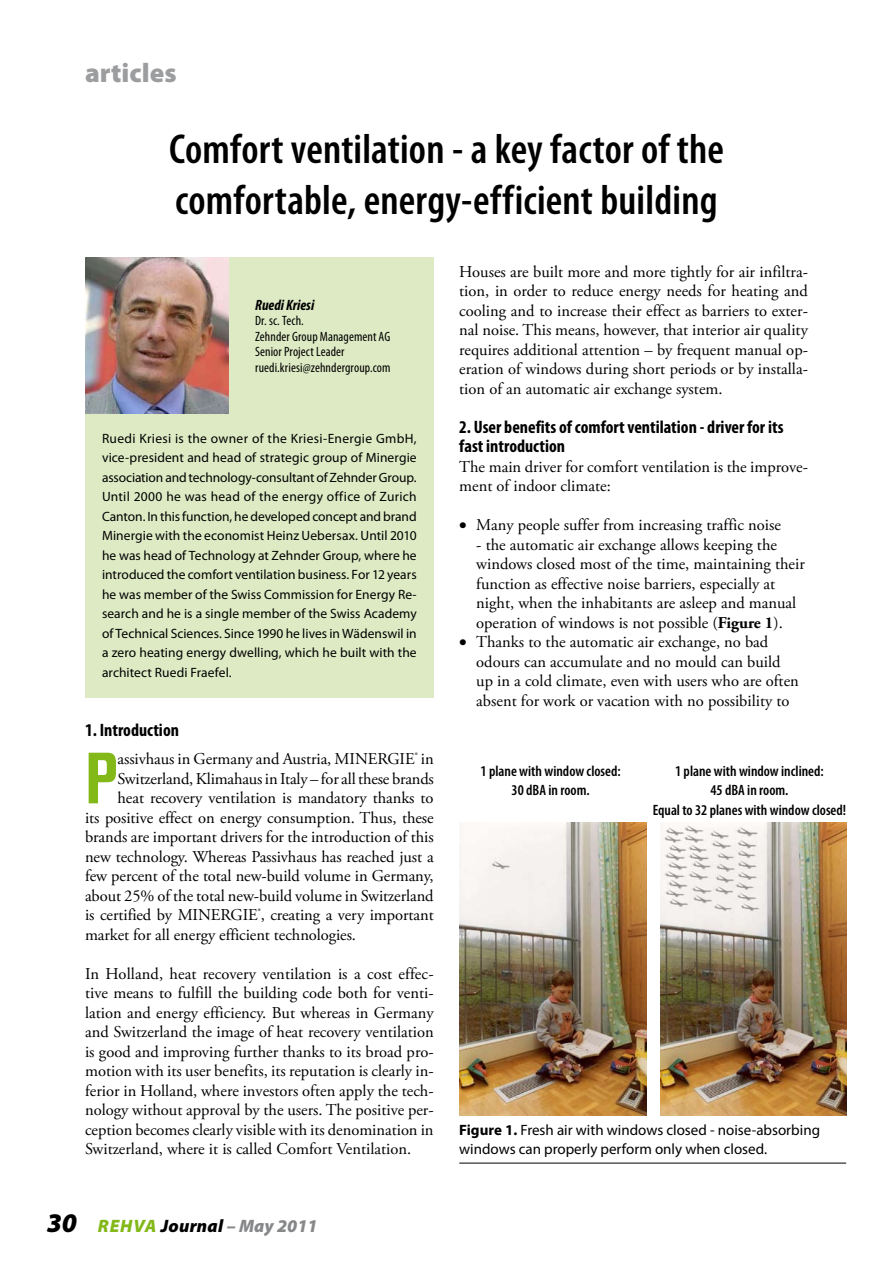
<style>
.page{position:relative;width:893px;height:1263px;background:#fff}
.page>*{position:absolute;margin:0;border:0;box-sizing:border-box;transform-origin:0 0}
.t1{font:700 condensed 71.7px "Akzidenz Grotesk BQ";color:#83b819}
.t2{font:600 condensed 42px/50.4px "Myriad Pro";letter-spacing:.005em;color:#000}
.t3{font:900 27px "Myriad Pro";letter-spacing:.005em;color:#9c9d9f}
.t4{font:700 condensed 18px/19.5px "Myriad Pro";color:#000}
.t5{font:italic 900 18px "Myriad Pro";letter-spacing:.015em;color:#878889}
.t6{font:16.5px/19.5px "Adobe Garamond Pro";color:#000}
.t7{font:600 condensed 15px/19.5px "Myriad Pro";color:#000;text-align:center}
.t8{font:15px/19.5px "Myriad Pro";color:#000}
.t9{font:italic 700 condensed 15px "Myriad Pro";color:#000}
.t10{font:13.5px/19.5px "Myriad Pro";letter-spacing:.005em;color:#000;text-align:justify}
.t11{font:condensed 13.5px/15.5px "Myriad Pro";letter-spacing:.01em;color:#000}
.s1{font-size:27px;color:#000}
.s2{color:#83b819}
.s3{color:#000}
.s4{font-weight:700}
</style>
<div class="page">
<div style="left:85px;top:257px;width:349px;height:440px;background:#deeac4"></div>
<img style="left:85px;top:257px;width:143px;height:156px">
<img style="left:459px;top:823px;width:187px;height:292px">
<img style="left:660px;top:823px;width:186px;height:292px">
<hr style="left:459px;top:1163px;width:387px;height:1px;background:#000">
<h3 class="t3" style="left:85px;top:54px;width:93px">articles</h3>
<h2 class="t2" style="left:169px;top:124px;width:556px">Comfort ventilation - a key factor of the comfortable, energy-efficient building</h2>
<p class="t9" style="left:255px;top:295px;width:61px">Ruedi Kriesi</p>
<p class="t11" style="left:255px;top:313px;width:137px">Dr. sc. Tech.<br>Zehnder Group Management AG<br>Senior Project Leader ruedi.kriesi@zehndergroup.com</p>
<p class="t10" style="left:102px;top:428px;width:316px">Ruedi Kriesi is the owner of the Kriesi-Energie GmbH, vice-president and head of strategic group of Minergie association and technology-consultant of Zehnder Group.<br>Until 2000 he was head of the energy office of Zurich Canton. In this function, he developed concept and brand Minergie with the economist Heinz Uebersax. Until 2010 he was head of Technology at Zehnder Group, where he introduced the comfort ventilation business. For 12 years he was member of the Swiss Commission for Energy Re&shy;search and he is a single member of the Swiss Academy of Technical Sciences. Since 1990 he lives in Wädenswil in a zero heating energy dwelling, which he built with the architect Ruedi Fraefel.</p>
<p class="t4" style="left:85px;top:720px;width:95px">1. Introduction</p>
<h1 class="t1" style="left:85px;top:737px;width:34px">P</h1>
<p class="t6" style="left:118px;top:750px;width:318px">assivhaus in Germany and Austria, MINERGIE<sup>®</sup> in</p>
<p class="t6" style="left:118px;top:769px;width:318px">Switzerland, Klimahaus in Italy – for all these brands</p>
<p class="t6" style="left:118px;top:789px;width:318px">heat recovery ventilation is mandatory thanks to</p>
<p class="t6" style="left:85px;top:808px;width:350px">its positive effect on energy consumption. Thus, these</p>
<p class="t6" style="left:85px;top:828px;width:350px">brands are important drivers for the introduction of this</p>
<p class="t6" style="left:85px;top:847px;width:350px">new technology. Whereas Passivhaus has reached just a</p>
<p class="t6" style="left:85px;top:867px;width:350px">few percent of the total new-build volume in Germany,</p>
<p class="t6" style="left:85px;top:886px;width:350px">about 25% of the total new-build volume in Switzerland</p>
<p class="t6" style="left:85px;top:906px;width:350px">is certified by MINERGIE<sup>®</sup>, creating a very important</p>
<p class="t6" style="left:85px;top:925px;width:272px">market for all energy efficient technologies.</p>
<p class="t6" style="left:85px;top:964px;width:350px;text-align:justify">In Holland, heat recovery ventilation is a cost effec&shy;tive means to fulfill the building code both for venti&shy;lation and energy efficiency. But whereas in Germany and Switzerland the image of heat recovery ventilation is good and improving further thanks to its broad pro&shy;motion with its user benefits, its reputation is clearly in&shy;ferior in Holland, where investors often apply the tech&shy;nology without approval by the users. The positive per&shy;ception becomes clearly visible with its denomination in Switzerland, where it is called Comfort Ventilation.</p>
<p class="t5" style="left:47px;top:1214px;width:272px"><span class="s1">30</span> <span class="s2">REHVA</span> <span class="s3">Journal</span> – May 2011</p>
<p class="t6" style="left:459px;top:262px;width:350px;text-align:justify">Houses are built more and more tightly for air infiltra&shy;tion, in order to reduce energy needs for heating and cooling and to increase their effect as barriers to exter&shy;nal noise. This means, however, that interior air quality requires additional attention – by frequent manual op&shy;eration of windows during short periods or by installa&shy;tion of an automatic air exchange system.</p>
<p class="t4" style="left:459px;top:417px;width:326px">2. User benefits of comfort ventilation - driver for its fast introduction</p>
<p class="t6" style="left:459px;top:457px;width:350px">The main driver for comfort ventilation is the improve&shy;ment of indoor climate:</p>
<p class="t6" style="left:459px;top:516px;width:323px">• Many people suffer from increasing traffic noise</p>
<p class="t6" style="left:476px;top:535px;width:330px">- the automatic air exchange allows keeping the windows closed most of the time, maintaining their function as effective noise barriers, especially at night, when the inhabitants are asleep and manual operation of windows is not possible (<span class="s4">Figure 1</span>).</p>
<p class="t6" style="left:476px;top:633px;width:324px;text-indent:-17px">• Thanks to the automatic air exchange, no bad odours can accumulate and no mould can build up in a cold climate, even with users who are often absent for work or vacation with no possibility to</p>
<p class="t7" style="left:481px;top:761px;width:142px">1 plane with window closed:<br>30 dBA in room.</p>
<p class="t7" style="left:653px;top:761px;width:195px">1 plane with window inclined:<br>45 dBA in room.<br>Equal to 32 planes with window closed!</p>
<p class="t8" style="left:459px;top:1120px;width:362px"><span class="s4">Figure 1.</span> Fresh air with windows closed - noise-absorbing windows can properly perform only when closed.</p>
</div>
